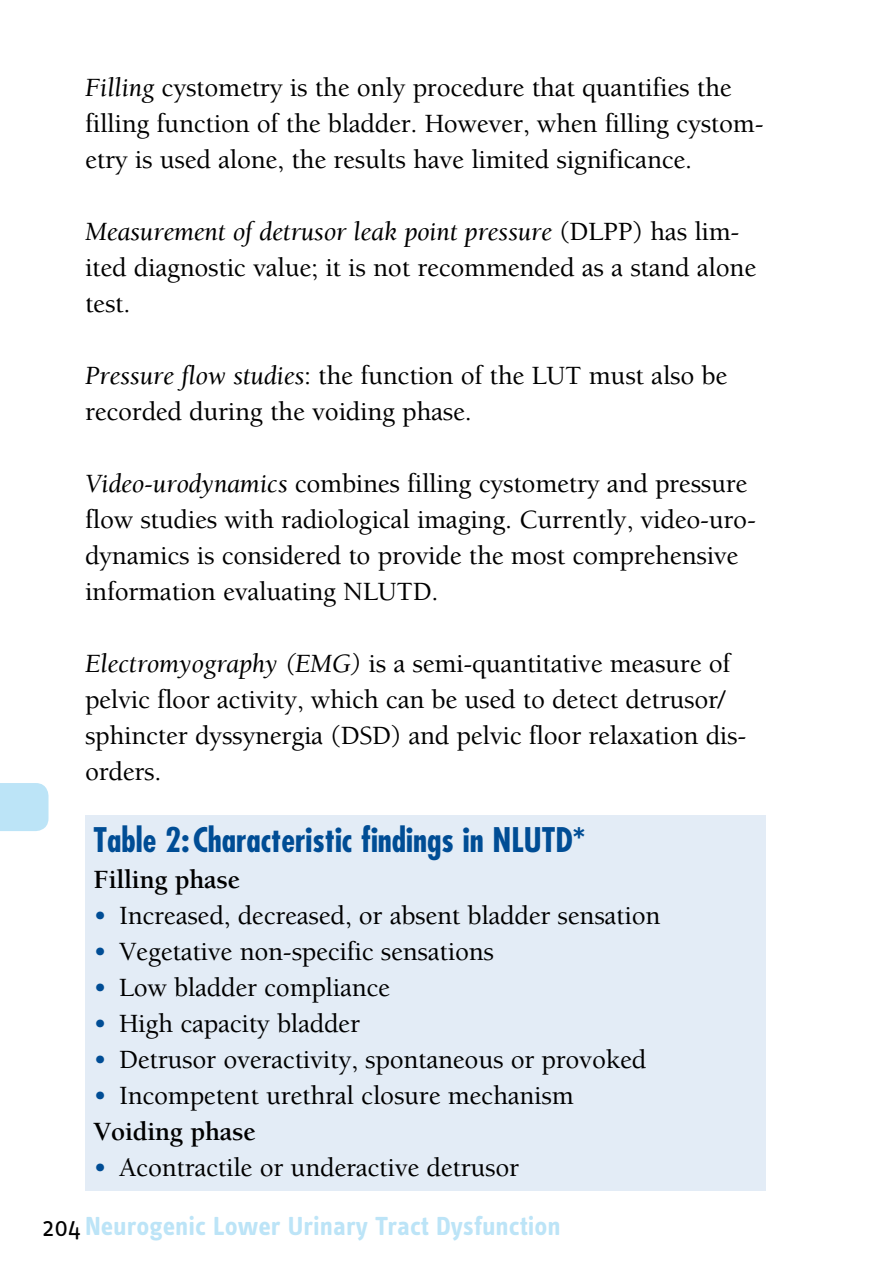
<style>
.page{position:relative;width:893px;height:1276px;background:#fff}
.page>*{position:absolute;margin:0;border:0;box-sizing:border-box;transform-origin:0 0}
.t1{font:700 condensed 33px "Futura";color:#004d95}
.t2{font:500 27px/36px "Berkeley";letter-spacing:-.01em;color:#000}
.t3{font:700 27px "Info Text";color:#bce4f7}
.t4{font:700 27px "Berkeley";letter-spacing:-.01em;color:#000}
.s1{font-weight:400;font-style:italic}
.s2{color:#004d95}
.s3{font-weight:700}
.s4{font-weight:400;color:#000}
</style>
<div class="page">
<div style="left:0;top:783px;width:49px;height:48px;background:#bce4f7"></div>
<div style="left:85px;top:816px;width:680px;height:375px;background:#e3ecf6"></div>
<p class="t2" style="left:85px;top:70px;width:680px"><span class="s1">Filling</span> cystometry is the only procedure that quantifies the filling function of the bladder. However, when filling cystom&shy;etry is used alone, the results have limited significance.</p>
<p class="t2" style="left:85px;top:214px;width:673px"><span class="s1">Measurement of detrusor leak point pressure</span> (DLPP) has lim&shy;ited diagnostic value; it is not recommended as a stand alone test.</p>
<p class="t2" style="left:85px;top:358px;width:644px"><span class="s1">Pressure flow studies</span>: the function of the LUT must also be recorded during the voiding phase.</p>
<p class="t2" style="left:85px;top:466px;width:672px"><span class="s1">Video-urodynamics</span> combines filling cystometry and pressure flow studies with radiological imaging. Currently, video-uro&shy;dynamics is considered to provide the most comprehensive information evaluating NLUTD.</p>
<p class="t2" style="left:85px;top:646px;width:663px"><span class="s1">Electromyography (EMG)</span> is a semi-quantitative measure of pelvic floor activity, which can be used to detect detrusor/ sphincter dyssynergia (DSD) and pelvic floor relaxation dis&shy;orders.</p>
<p class="t1" style="left:94px;top:818px;width:493px">Table 2: Characteristic findings in NLUTD*</p>
<p class="t4" style="left:94px;top:865px;width:148px">Filling phase</p>
<p class="t2" style="left:94px;top:898px;width:568px"><span class="s2">•</span> Increased, decreased, or absent bladder sensation</p>
<p class="t2" style="left:94px;top:934px;width:402px"><span class="s2">•</span> Vegetative non-specific sensations</p>
<p class="t2" style="left:94px;top:970px;width:298px"><span class="s2">•</span> Low bladder compliance</p>
<p class="t2" style="left:94px;top:1006px;width:268px"><span class="s2">•</span> High capacity bladder</p>
<p class="t2" style="left:94px;top:1042px;width:554px"><span class="s2">•</span> Detrusor overactivity, spontaneous or provoked</p>
<p class="t2" style="left:94px;top:1078px;width:482px"><span class="s2">•</span> Incompetent urethral closure mechanism<br><span class="s3">Voiding phase</span></p>
<p class="t2" style="left:94px;top:1150px;width:427px"><span class="s2">•</span> Acontractile or underactive detrusor</p>
<p class="t3" style="left:43px;top:1210px;width:520px"><span class="s4">204</span> Neurogenic Lower Urinary Tract Dysfunction</p>
</div>
